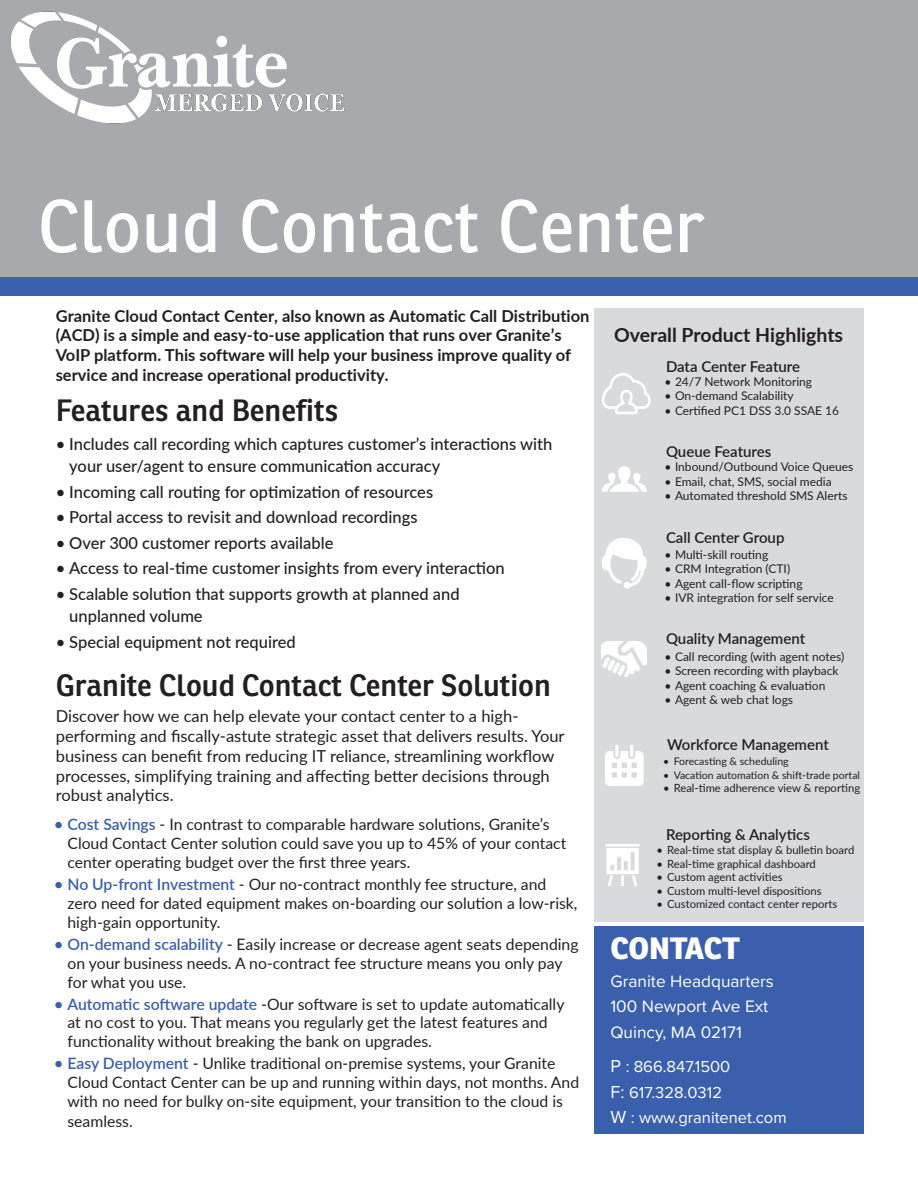
<style>
.page{position:relative;width:918px;height:1188px;background:#fff}
.page>*{position:absolute;margin:0;border:0;box-sizing:border-box;transform-origin:0 0}
.t1{font:72px "Ronnia";color:#fff}
.t2{font:600 30px "Ronnia";color:#231f20}
.t3{font:800 30px "Ronnia";letter-spacing:-.01em;color:#fff}
.t4{font:700 19.5px "Lato";color:#231f20}
.t5{font:17.25px/25.5px "Proxima Soft";color:#fff}
.t6{font:500 16.5px/22.5px "Lato";color:#231f20}
.t7{font:16.5px/19.8px "Lato";color:#231f20}
.t8{font:700 16.5px/19.8px "Lato";color:#231f20}
.t9{font:16.5px/25.5px "Proxima Nova";color:#fff}
.t10{font:15.75px/18.9px "Lato";color:#231f20}
.t11{font:600 15px "Lato";color:#231f20}
.t12{font:12px "Lato";color:#231f20}
.t13{font:11.25px "Lato";color:#231f20}
.t14{font:10.5px "Lato";color:#231f20}
.s1{font-weight:600;color:#3a5fac}
.s2{font-size:18px}
</style>
<div class="page">
<div style="left:594px;top:308px;width:270px;height:614px;background:#d9dadc"></div>
<div style="left:594px;top:926px;width:270px;height:208px;background:#3a5fac"></div>
<div style="left:0;top:276px;width:918px;height:19px;background:#3a5fac"></div>
<div style="left:0;top:0;width:918px;height:276px;background:#a8a9ad"></div>
<img style="left:606px;top:844px;width:34px;height:42px">
<svg style="left:605px;top:745px;width:39px;height:41px"></svg>
<img style="left:602px;top:642px;width:45px;height:35px">
<svg style="left:602px;top:466px;width:45px;height:26px"></svg>
<svg style="left:602px;top:538px;width:45px;height:51px"></svg>
<svg style="left:602px;top:373px;width:49px;height:41px"></svg>
<img style="left:11px;top:11px;width:334px;height:113px">
<h1 class="t1" style="left:38px;top:182px;width:669px">Cloud Contact Center</h1>
<p class="t8" style="left:56px;top:305px;width:535px">Granite Cloud Contact Center, also known as Automatic Call Distribution (ACD) is a simple and easy-to-use application that runs over Granite’s VoIP platform. This software will help your business improve quality of service and increase operational productivity.</p>
<h2 class="t2" style="left:56px;top:392px;width:284px">Features and Benefits</h2>
<p class="t6" style="left:69px;top:432px;width:485px;text-indent:-13px">• Includes call recording which captures customer’s interactions with your user/agent to ensure communication accuracy</p>
<p class="t6" style="left:56px;top:480px;width:379px">• Incoming call routing for optimization of resources</p>
<p class="t6" style="left:56px;top:506px;width:363px">• Portal access to revisit and download recordings</p>
<p class="t6" style="left:56px;top:531px;width:279px">• Over 300 customer reports available</p>
<p class="t6" style="left:56px;top:556px;width:451px">• Access to real-time customer insights from every interaction</p>
<p class="t6" style="left:69px;top:582px;width:392px;text-indent:-14px">• Scalable solution that supports growth at planned and unplanned volume</p>
<p class="t6" style="left:56px;top:630px;width:242px">• Special equipment not required</p>
<h2 class="t2" style="left:56px;top:667px;width:497px">Granite Cloud Contact Center Solution</h2>
<p class="t7" style="left:56px;top:706px;width:510px">Discover how we can help elevate your contact center to a high&shy;performing and fiscally-astute strategic asset that delivers results. Your business can benefit from reducing IT reliance, streamlining workflow processes, simplifying training and affecting better decisions through robust analytics.</p>
<p class="t10" style="left:67px;top:815px;width:500px;text-indent:-13px"><span class="s1">• Cost Savings</span> - In contrast to comparable hardware solutions, Granite’s<br>Cloud Contact Center solution could save you up to 45% of your contact center operating budget over the first three years.</p>
<p class="t10" style="left:67px;top:874px;width:512px;text-indent:-13px"><span class="s1">• No Up-front Investment</span> - Our no-contract monthly fee structure, and zero need for dated equipment makes on-boarding our solution a low-risk, high-gain opportunity.</p>
<p class="t10" style="left:68px;top:934px;width:513px;text-indent:-14px"><span class="s1">• On-demand scalability</span> - Easily increase or decrease agent seats depending on your business needs. A no-contract fee structure means you only pay for what you use.</p>
<p class="t10" style="left:67px;top:994px;width:498px;text-indent:-13px"><span class="s1">• Automatic software update</span> -Our software is set to update automatically at no cost to you. That means you regularly get the latest features and functionality without breaking the bank on upgrades.</p>
<p class="t10" style="left:68px;top:1053px;width:513px;text-indent:-14px"><span class="s1">• Easy Deployment</span> - Unlike traditional on-premise systems, your Granite Cloud Contact Center can be up and running within days, not months. And with no need for bulky on-site equipment, your transition to the cloud is seamless.</p>
<p class="t4" style="left:614px;top:321px;width:231px">Overall Product Highlights</p>
<p class="t11" style="left:666px;top:355px;width:136px">Data Center Feature</p>
<p class="t12" style="left:664px;top:373px;width:149px">• 24/7 Network Monitoring</p>
<p class="t12" style="left:664px;top:387px;width:131px">• On-demand Scalability</p>
<p class="t12" style="left:665px;top:402px;width:176px">• Certified PC1 DSS 3.0 SSAE 16</p>
<p class="t11" style="left:666px;top:441px;width:107px">Queue Features</p>
<p class="t12" style="left:664px;top:458px;width:190px">• Inbound/Outbound Voice Queues</p>
<p class="t12" style="left:664px;top:473px;width:169px">• Email, chat, SMS, social media</p>
<p class="t12" style="left:664px;top:487px;width:185px">• Automated threshold SMS Alerts</p>
<p class="t11" style="left:666px;top:527px;width:120px">Call Center Group</p>
<p class="t12" style="left:664px;top:546px;width:105px">• Multi-skill routing</p>
<p class="t12" style="left:664px;top:560px;width:127px">• CRM Integration (CTI)</p>
<p class="t12" style="left:664px;top:575px;width:140px">• Agent call-flow scripting</p>
<p class="t12" style="left:664px;top:589px;width:171px">• IVR integration for self service</p>
<p class="t11" style="left:666px;top:628px;width:141px">Quality Management</p>
<p class="t12" style="left:664px;top:648px;width:181px">• Call recording (with agent notes)</p>
<p class="t12" style="left:664px;top:662px;width:176px">• Screen recording with playback</p>
<p class="t12" style="left:665px;top:677px;width:162px">• Agent coaching &amp; evaluation</p>
<p class="t12" style="left:664px;top:691px;width:130px">• Agent &amp; web chat logs</p>
<p class="t11" style="left:667px;top:734px;width:163px">Workforce Management</p>
<p class="t14" style="left:663px;top:754px;width:127px">• Forecasting &amp; scheduling</p>
<p class="t14" style="left:663px;top:767px;width:198px">• Vacation automation &amp; shift-trade portal</p>
<p class="t13" style="left:663px;top:780px;width:198px">• Real-time adherence view &amp; reporting</p>
<p class="t11" style="left:666px;top:824px;width:145px">Reporting &amp; Analytics</p>
<p class="t13" style="left:657px;top:842px;width:199px">• Real-time stat display &amp; bulletin board</p>
<p class="t13" style="left:657px;top:856px;width:161px">• Real-time graphical dashboard</p>
<p class="t13" style="left:657px;top:869px;width:128px">• Custom agent activities</p>
<p class="t13" style="left:657px;top:883px;width:167px">• Custom multi-level dispositions</p>
<p class="t13" style="left:657px;top:896px;width:182px">• Customized contact center reports</p>
<h2 class="t3" style="left:610px;top:929px;width:131px">CONTACT</h2>
<p class="t5" style="left:610px;top:967px;width:165px">Granite Headquarters<br>100 Newport Ave Ext<br>Quincy, MA 02171</p>
<p class="t9" style="left:610px;top:1053px;width:178px"><span class="s2">P</span> : 866.847.1500<br><span class="s2">F:</span> 617.328.0312<br><span class="s2">W</span> : www.granitenet.com</p>
</div>
